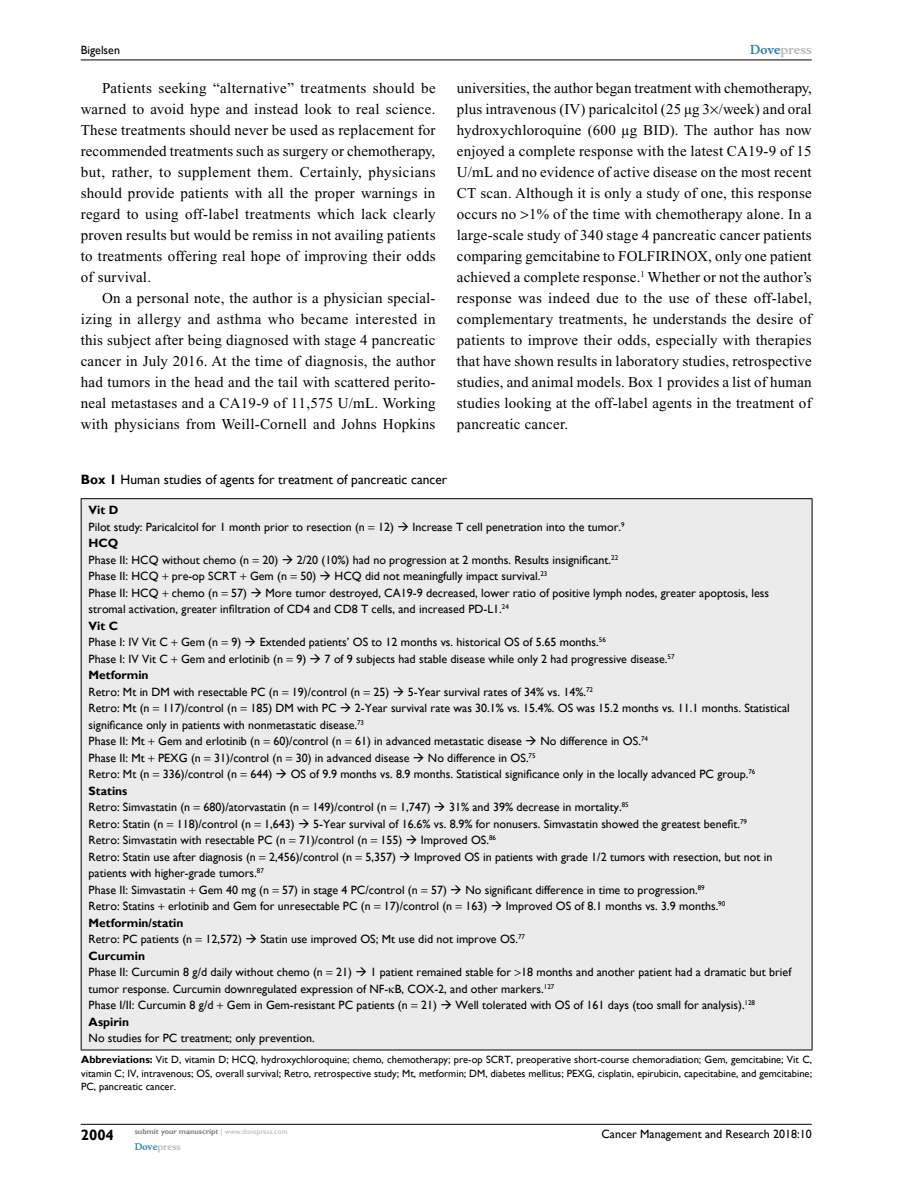
<style>
.page{position:relative;width:918px;height:1188px;background:#fff}
.page>*{position:absolute;margin:0;border:0;box-sizing:border-box;transform-origin:0 0}
.t1{font:15px/21px "Times New Roman";letter-spacing:.015em;color:#000;text-align:justify}
.t2{font:700 15px "Gill Sans";color:#000}
.t3{font:13.5px "Gill Sans";color:#000}
.t4{font:12px/16.5px "Gill Sans";color:#000}
.t5{font:700 12px "Musee";color:#b8babc}
.t6{font:10.5px/13.5px "Gill Sans";color:#000;text-align:justify}
.t7{font:700 9px "Musee";color:#b8babc}
.t8{font:700 7.5px "Gill Sans";color:#808285}
.s1{color:#3785ad}
.s2{font-weight:700}
.s3{font-weight:400;color:#b8babc}
</style>
<div class="page">
<hr style="left:81px;top:1124px;width:731px;height:1px;background:#000">
<hr style="left:81px;top:60px;width:731px;height:1px;background:#000">
<div style="left:81px;top:499px;width:731px;height:551px;background:#ebebec"></div>
<hr style="left:81px;top:498px;width:731px;height:1px;background:#000">
<hr style="left:81px;top:499px;width:1px;height:551px;background:#000">
<hr style="left:812px;top:499px;width:1px;height:551px;background:#000">
<hr style="left:81px;top:1050px;width:731px;height:1px;background:#000">
<p class="t4" style="left:81px;top:42px;width:41px">Bigelsen</p>
<p class="t1" style="left:81px;top:77px;width:356px;text-indent:21px">Patients seeking “alternative” treatments should be warned to avoid hype and instead look to real science.<br>These treatments should never be used as replacement for recommended treatments such as surgery or chemotherapy, but, rather, to supplement them. Certainly, physicians should provide patients with all the proper warnings in regard to using off-label treatments which lack clearly proven results but would be remiss in not availing patients to treatments offering real hope of improving their odds of survival.</p>
<p class="t1" style="left:81px;top:287px;width:356px;text-indent:21px">On a personal note, the author is a physician special&shy;izing in allergy and asthma who became interested in this subject after being diagnosed with stage 4 pancreatic cancer in July 2016. At the time of diagnosis, the author had tumors in the head and the tail with scattered perito&shy;neal metastases and a CA19-9 of 11,575 U/mL. Working with physicians from Weill-Cornell and Johns Hopkins</p>
<p class="t5" style="left:750px;top:43px;width:63px"><span class="s1">Dove</span>press</p>
<p class="t1" style="left:457px;top:77px;width:357px">universities, the author began treatment with chemotherapy, plus intravenous (IV) paricalcitol (25 μg 3 /week) and oral hydroxychloroquine (600 μg BID). The author has now enjoyed a complete response with the latest CA19-9 of 15<br>U/mL and no evidence of active disease on the most recent CT scan. Although it is only a study of one, this response occurs no 1% of the time with chemotherapy alone. In a large-scale study of 340 stage 4 pancreatic cancer patients comparing gemcitabine to FOLFIRINOX, only one patient achieved a complete response.<sup>1</sup> Whether or not the author’s response was indeed due to the use of these off-label, complementary treatments, he understands the desire of patients to improve their odds, especially with therapies that have shown results in laboratory studies, retrospective studies, and animal models. Box 1 provides a list of human studies looking at the off-label agents in the treatment of pancreatic cancer.</p>
<p class="t3" style="left:81px;top:472px;width:368px"><span class="s2">Box 1</span> Human studies of agents for treatment of pancreatic cancer</p>
<p class="t4" style="left:89px;top:502px;width:704px"><span class="s2">Vit D<br></span>Pilot study: Paricalcitol for 1 month prior to resection (n 12) → Increase T cell penetration into the tumor.<sup>9<br></sup><span class="s2">HCQ<br></span>Phase II : HCQ without chemo (n 20) → 2/20 (10%) had no progression at 2 months. Results insignificant.<sup>22<br></sup>Phase II : HCQ pre-op SCRT Gem (n 50) → HCQ did not meaningfully impact survival.<sup>23<br></sup>Phase II : HCQ chemo (n 57) → More tumor destroyed, CA19-9 decreased, lower ratio of positive lymph nodes, greater apoptosis, less stromal activation, greater infiltration of CD4 and CD8 T cells, and increased PD-L1.<sup>24<br></sup><span class="s2">Vit C<br></span>Phase I: IV Vit C Gem (n 9) → Extended patients’ OS to 12 months vs. historical OS of 5.65 months.<sup>56<br></sup>Phase I: IV Vit C Gem and erlotinib (n 9) → 7 of 9 subjects had stable disease while only 2 had progressive disease.<sup>57<br></sup><span class="s2">Metformin<br></span>Retro: Mt in DM with resectable PC (n 19)/control (n 25) → 5-Year survival rates of 34% vs. 14%.<sup>72<br></sup>Retro: Mt (n 117)/control (n 185) DM with PC → 2-Year survival rate was 30.1% vs. 15.4%. OS was 15.2 months vs. 11.1 months. Statistical significance only in patients with nonmetastatic disease.<sup>73<br></sup>Phase II : Mt Gem and erlotinib (n 60)/control (n 61) in advanced metastatic disease → No difference in OS.<sup>74<br></sup>Phase II : Mt PEXG (n 31)/control (n 30) in advanced disease → No difference in OS.<sup>75<br></sup>Retro: Mt (n 336)/control (n 644) → OS of 9.9 months vs. 8.9 months. Statistical significance only in the locally advanced PC group.<sup>76<br></sup><span class="s2">Statins<br></span>Retro: Simvastatin (n 680)/atorvastatin (n 149)/control (n 1,747) → 31% and 39% decrease in mortality.<sup>85<br></sup>Retro: Statin (n 118)/control (n 1,643) → 5-Year survival of 16.6% vs. 8.9% for nonusers. Simvastatin showed the greatest benefit.<sup>79<br></sup>Retro: Simvastatin with resectable PC (n 71)/control (n 155) → Improved OS.<sup>86<br></sup>Retro: Statin use after diagnosis (n 2,456)/control (n 5,357) → Improved OS in patients with grade 1/2 tumors with resection, but not in patients with higher-grade tumors.<sup>87<br></sup>Phase II : Simvastatin Gem 40 mg (n 57) in stage 4 PC/control (n 57) → No significant difference in time to progression.<sup>89<br></sup>Retro: Statins erlotinib and Gem for unresectable PC (n 17)/control (n 163) → Improved OS of 8.1 months vs. 3.9 months.<sup>90<br></sup><span class="s2">Metformin/statin<br></span>Retro: PC patients (n 12,572) → Statin use improved OS; Mt use did not improve OS.<sup>77<br></sup><span class="s2">Curcumin<br></span>Phase II : Curcumin 8 g/d daily without chemo (n 21) → 1 patient remained stable for 18 months and another patient had a dramatic but brief tumor response. Curcumin downregulated expression of NF- B, COX-2, and other markers.<sup>127<br></sup>Phase I/II : Curcumin 8 g/d Gem in Gem-resistant PC patients (n 21) → Well tolerated with OS of 161 days (too small for analysis).<sup>128<br></sup><span class="s2">Aspirin</span></p>
<p class="t4" style="left:89px;top:1030px;width:227px">No studies for PC treatment; only prevention.</p>
<p class="t6" style="left:81px;top:1053px;width:732px"><span class="s2">Abbreviations:</span> Vit D, vitamin D; HCQ, hydroxychloroquine; chemo, chemotherapy; pre-op SCRT, preoperative short-course chemoradiation; Gem, gemcitabine; Vit C, vitamin C; IV, intravenous; OS, overall survival; Retro, retrospective study; Mt, metformin; DM, diabetes mellitus; PEXG, cisplatin, epirubicin, capecitabine, and gemcitabine; PC, pancreatic cancer.</p>
<p class="t2" style="left:81px;top:1126px;width:35px">2004</p>
<p class="t8" style="left:135px;top:1127px;width:154px">submit your manuscript <span class="s3">| www.dovepress.com</span></p>
<p class="t7" style="left:135px;top:1141px;width:48px"><span class="s1">Dove</span>press</p>
<p class="t4" style="left:601px;top:1126px;width:212px">Cancer Management and Research 2018:10</p>
</div>
